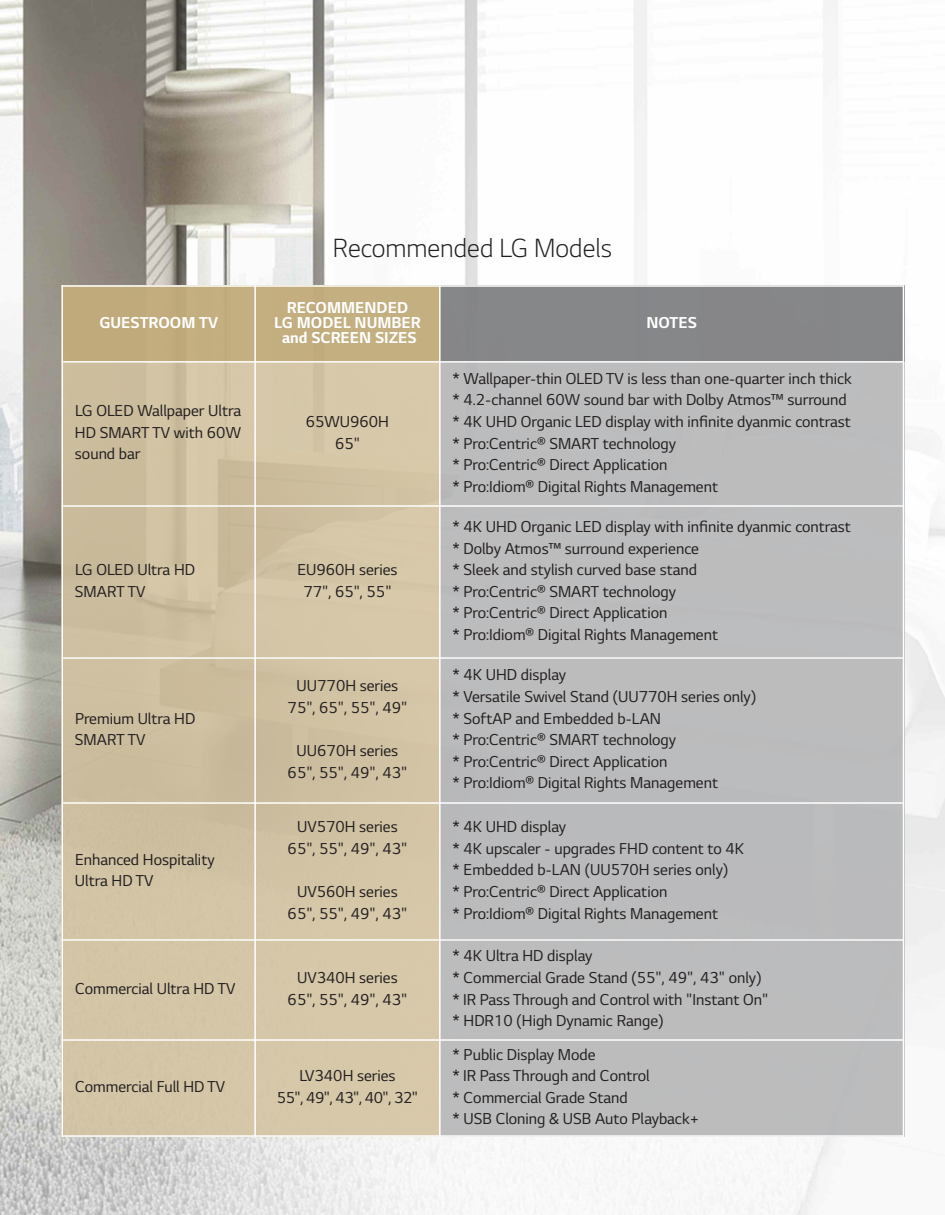
<style>
.page{position:relative;width:945px;height:1215px;background:#fff}
.page>*{position:absolute;margin:0;border:0;box-sizing:border-box;transform-origin:0 0}
.t1{font:300 30px "LG Smart";color:#231f20}
.t2{font:18px/21.6px "LG Smart";color:#231f20}
.t3{font:700 18px/15px "LG Smart";color:#fff;text-align:center}
</style>
<div class="page">
<img style="left:0;top:0;width:945px;height:1215px">
<div style="left:62px;top:285px;width:193px;height:77px;background:#c0aa7c"></div>
<div style="left:255px;top:285px;width:185px;height:77px;background:#c4af80"></div>
<div style="left:440px;top:285px;width:464px;height:77px;background:#868789"></div>
<div style="left:62px;top:362px;width:193px;height:144px;background:#b99f67;opacity:.55"></div>
<div style="left:255px;top:362px;width:185px;height:144px;background:#b99f67;opacity:.55"></div>
<div style="left:440px;top:362px;width:464px;height:144px;background:#bcbcbd"></div>
<div style="left:62px;top:506px;width:193px;height:152px;background:#cbbd9e"></div>
<div style="left:255px;top:506px;width:185px;height:152px;background:#d5c7a8"></div>
<div style="left:440px;top:506px;width:464px;height:152px;background:#bcbcbd"></div>
<div style="left:62px;top:658px;width:193px;height:145px;background:#cbbd9e"></div>
<div style="left:255px;top:658px;width:185px;height:145px;background:#d0c2a2"></div>
<div style="left:440px;top:658px;width:464px;height:145px;background:#bbbcbd"></div>
<div style="left:62px;top:803px;width:193px;height:137px;background:#d0c3a3"></div>
<div style="left:255px;top:803px;width:185px;height:137px;background:#d3c5a6"></div>
<div style="left:440px;top:803px;width:464px;height:137px;background:#bababc"></div>
<div style="left:62px;top:940px;width:193px;height:100px;background:#d4c5a6"></div>
<div style="left:255px;top:940px;width:185px;height:100px;background:#d6c8a9"></div>
<div style="left:440px;top:940px;width:464px;height:100px;background:#bcbcbd"></div>
<div style="left:62px;top:1040px;width:193px;height:97px;background:#d4c5a6"></div>
<div style="left:255px;top:1040px;width:185px;height:97px;background:#d6c8a9"></div>
<div style="left:440px;top:1040px;width:464px;height:97px;background:#bcbcbd"></div>
<hr style="left:62px;top:285px;width:1px;height:852px;background:#fff">
<hr style="left:254px;top:285px;width:2px;height:852px;background:#fff">
<hr style="left:439px;top:285px;width:2px;height:852px;background:#fff">
<hr style="left:903px;top:285px;width:1px;height:852px;background:#fff">
<hr style="left:62px;top:285px;width:842px;height:2px;background:#fff">
<hr style="left:62px;top:361px;width:842px;height:2px;background:#fff">
<hr style="left:62px;top:505px;width:842px;height:2px;background:#fff">
<hr style="left:62px;top:657px;width:842px;height:2px;background:#fff">
<hr style="left:62px;top:802px;width:842px;height:2px;background:#fff">
<hr style="left:62px;top:939px;width:842px;height:2px;background:#fff">
<hr style="left:62px;top:1039px;width:842px;height:2px;background:#fff">
<hr style="left:62px;top:1135px;width:842px;height:2px;background:#fff">
<p class="t3" style="left:99px;top:315px;width:120px">GUESTROOM TV</p>
<h1 class="t1" style="left:333px;top:232px;width:281px">Recommended LG Models</h1>
<p class="t3" style="left:274px;top:300px;width:148px">RECOMMENDED<br>LG MODEL NUMBER and SCREEN SIZES</p>
<p class="t3" style="left:646px;top:315px;width:52px">NOTES</p>
<p class="t2" style="left:75px;top:400px;width:168px;text-align:justify">LG OLED Wallpaper Ultra HD SMART TV with 60W sound bar</p>
<p class="t2" style="left:306px;top:411px;width:85px;text-align:center">65WU960H<br>65"</p>
<p class="t2" style="left:75px;top:559px;width:122px">LG OLED Ultra HD<br>SMART TV</p>
<p class="t2" style="left:297px;top:559px;width:102px;text-align:center">EU960H series<br>77", 65", 55"</p>
<p class="t2" style="left:75px;top:708px;width:122px">Premium Ultra HD<br>SMART TV</p>
<p class="t2" style="left:75px;top:848px;width:141px">Enhanced Hospitality<br>Ultra HD TV</p>
<p class="t2" style="left:288px;top:675px;width:121px;text-align:center">UU770H series<br>75", 65", 55", 49"</p>
<p class="t2" style="left:288px;top:740px;width:121px;text-align:center">UU670H series<br>65", 55", 49", 43"</p>
<p class="t2" style="left:288px;top:816px;width:121px;text-align:center">UV570H series<br>65", 55", 49", 43"</p>
<p class="t2" style="left:288px;top:881px;width:121px;text-align:center">UV560H series<br>65", 55", 49", 43"</p>
<p class="t2" style="left:75px;top:978px;width:162px">Commercial Ultra HD TV</p>
<p class="t2" style="left:288px;top:967px;width:121px;text-align:center">UV340H series<br>65", 55", 49", 43"</p>
<p class="t2" style="left:75px;top:1076px;width:152px">Commercial Full HD TV</p>
<p class="t2" style="left:277px;top:1065px;width:143px;text-align:center">LV340H series<br>55", 49", 43", 40", 32"</p>
<p class="t2" style="left:453px;top:368px;width:401px">* Wallpaper-thin OLED TV is less than one-quarter inch thick * 4.2-channel 60W sound bar with Dolby Atmos™ surround * 4K UHD Organic LED display with infinite dyanmic contrast * Pro:Centric® SMART technology<br>* Pro:Centric® Direct Application<br>* Pro:Idiom® Digital Rights Management</p>
<p class="t2" style="left:453px;top:516px;width:400px">* 4K UHD Organic LED display with infinite dyanmic contrast * Dolby Atmos™ surround experience<br>* Sleek and stylish curved base stand<br>* Pro:Centric® SMART technology<br>* Pro:Centric® Direct Application<br>* Pro:Idiom® Digital Rights Management</p>
<p class="t2" style="left:453px;top:664px;width:305px">* 4K UHD display<br>* Versatile Swivel Stand (UU770H series only) * SoftAP and Embedded b-LAN<br>* Pro:Centric® SMART technology<br>* Pro:Centric® Direct Application<br>* Pro:Idiom® Digital Rights Management</p>
<p class="t2" style="left:453px;top:816px;width:293px">* 4K UHD display<br>* 4K upscaler - upgrades FHD content to 4K * Embedded b-LAN (UU570H series only)<br>* Pro:Centric® Direct Application<br>* Pro:Idiom® Digital Rights Management</p>
<p class="t2" style="left:453px;top:945px;width:317px">* 4K Ultra HD display<br>* Commercial Grade Stand (55", 49", 43" only) * IR Pass Through and Control with "Instant On" * HDR10 (High Dynamic Range)</p>
<p class="t2" style="left:453px;top:1043px;width:248px">* Public Display Mode<br>* IR Pass Through and Control<br>* Commercial Grade Stand<br>* USB Cloning &amp; USB Auto Playback+</p>
</div>
